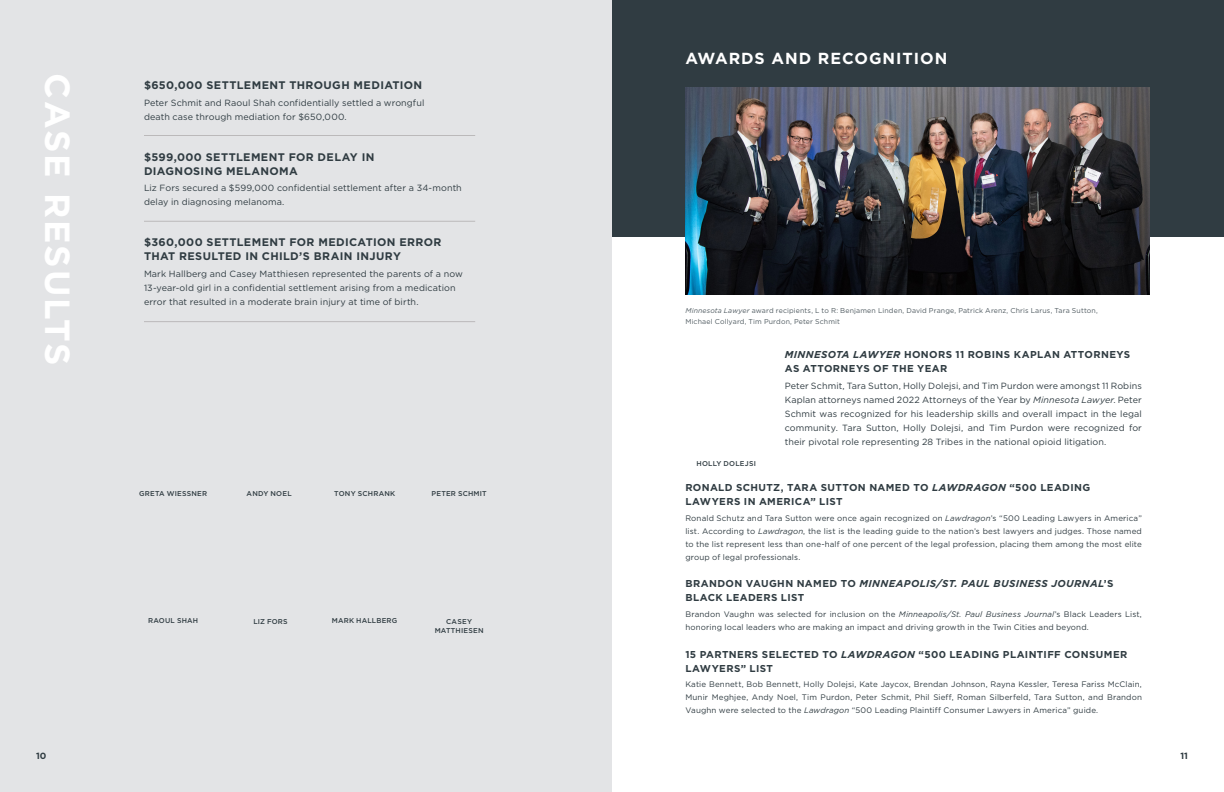
<style>
.page{position:relative;width:1224px;height:792px;background:#fff}
.page>*{position:absolute;margin:0;border:0;box-sizing:border-box;transform-origin:0 0}
.t1{font:700 35px "Gotham";letter-spacing:.06em;color:#fff}
.t2{font:700 16px "Gotham";letter-spacing:.06em;color:#fff}
.t3{font:700 11px/14px "Gotham";letter-spacing:.035em;color:#303c42}
.t4{font:700 10px/14px "Gotham";letter-spacing:.04em;color:#303c42}
.t5{font:9px/14px "Gotham";letter-spacing:.01em;color:#303c42}
.t6{font:700 9px "Gotham";color:#303c42}
.t7{font:8px/13px "Gotham";letter-spacing:.015em;color:#303c42;text-align:justify}
.t8{font:7px/11px "Gotham";letter-spacing:.02em;color:#4f5a60}
.t9{font:500 7px/9px "Gotham";letter-spacing:.03em;color:#303c42;text-align:center}
.s1{font-style:italic}
</style>
<div class="page">
<div style="left:612px;top:0;width:612px;height:237px;background:#303c42"></div>
<div style="left:0;top:0;width:612px;height:792px;background:#e3e4e6"></div>
<img style="left:685px;top:87px;width:465px;height:207px">
<hr style="left:144px;top:135px;width:331px;height:1px;background:#bbb9ba">
<hr style="left:144px;top:221px;width:331px;height:1px;background:#bbb9ba">
<hr style="left:144px;top:321px;width:331px;height:1px;background:#bbb9ba">
<h1 class="t1" style="left:81px;top:73px;width:294px;rotate:90deg">CASE RESULTS</h1>
<h3 class="t3" style="left:144px;top:78px;width:280px">$650,000 SETTLEMENT THROUGH MEDIATION</h3>
<p class="t5" style="left:144px;top:95px;width:282px">Peter Schmit and Raoul Shah confidentially settled a wrongful death case through mediation for $650,000.</p>
<h3 class="t3" style="left:144px;top:150px;width:232px">$599,000 SETTLEMENT FOR DELAY IN<br>DIAGNOSING MELANOMA</h3>
<p class="t5" style="left:144px;top:181px;width:319px">Liz Fors secured a $599,000 confidential settlement after a 34-month delay in diagnosing melanoma.</p>
<h3 class="t3" style="left:144px;top:235px;width:299px">$360,000 SETTLEMENT FOR MEDICATION ERROR<br>THAT RESULTED IN CHILD’S BRAIN INJURY</h3>
<p class="t5" style="left:144px;top:267px;width:320px">Mark Hallberg and Casey Matthiesen represented the parents of a now<br>13-year-old girl in a confidential settlement arising from a medication error that resulted in a moderate brain injury at time of birth.</p>
<p class="t9" style="left:139px;top:488px;width:70px">GRETA WIESSNER</p>
<p class="t9" style="left:247px;top:488px;width:47px">ANDY NOEL</p>
<p class="t9" style="left:334px;top:488px;width:62px">TONY SCHRANK</p>
<p class="t9" style="left:432px;top:488px;width:57px">PETER SCHMIT</p>
<p class="t9" style="left:148px;top:616px;width:52px">RAOUL SHAH</p>
<p class="t9" style="left:332px;top:616px;width:67px">MARK HALLBERG</p>
<p class="t9" style="left:253px;top:617px;width:36px">LIZ FORS</p>
<p class="t9" style="left:435px;top:617px;width:50px">CASEY<br>MATTHIESEN</p>
<h2 class="t2" style="left:685px;top:47px;width:263px">AWARDS AND RECOGNITION</h2>
<p class="t8" style="left:685px;top:305px;width:414px"><span class="s1">Minnesota Lawyer</span> award recipients, L to R: Benjamen Linden, David Prange, Patrick Arenz, Chris Larus, Tara Sutton,<br>Michael Collyard, Tim Purdon, Peter Schmit</p>
<p class="t9" style="left:697px;top:459px;width:61px">HOLLY DOLEJSI</p>
<p class="t4" style="left:785px;top:347px;width:347px"><span class="s1">MINNESOTA LAWYER</span> HONORS 11 ROBINS KAPLAN ATTORNEYS<br>AS ATTORNEYS OF THE YEAR</p>
<p class="t5" style="left:785px;top:378px;width:359px;text-align:justify">Peter Schmit, Tara Sutton, Holly Dolejsi, and Tim Purdon were amongst 11 Robins Kaplan attorneys named 2022 Attorneys of the Year by <span class="s1">Minnesota Lawyer</span>. Peter Schmit was recognized for his leadership skills and overall impact in the legal community. Tara Sutton, Holly Dolejsi, and Tim Purdon were recognized for their pivotal role representing 28 Tribes in the national opioid litigation.</p>
<p class="t4" style="left:685px;top:480px;width:406px">RONALD SCHUTZ, TARA SUTTON NAMED TO <span class="s1">LAWDRAGON</span> “500 LEADING<br>LAWYERS IN AMERICA” LIST</p>
<p class="t7" style="left:685px;top:511px;width:458px">Ronald Schutz and Tara Sutton were once again recognized on <span class="s1">Lawdragon</span>’s “500 Leading Lawyers in America” list. According to <span class="s1">Lawdragon</span>, the list is the leading guide to the nation’s best lawyers and judges. Those named to the list represent less than one-half of one percent of the legal profession, placing them among the most elite group of legal professionals.</p>
<p class="t4" style="left:685px;top:577px;width:430px">BRANDON VAUGHN NAMED TO <span class="s1">MINNEAPOLIS/ST. PAUL BUSINESS JOURNAL</span>’S<br>BLACK LEADERS LIST</p>
<p class="t7" style="left:685px;top:608px;width:458px">Brandon Vaughn was selected for inclusion on the <span class="s1">Minneapolis/St. Paul Business Journal</span>’s Black Leaders List, honoring local leaders who are making an impact and driving growth in the Twin Cities and beyond.</p>
<p class="t4" style="left:685px;top:647px;width:443px">15 PARTNERS SELECTED TO <span class="s1">LAWDRAGON</span> “500 LEADING PLAINTIFF CONSUMER<br>LAWYERS” LIST</p>
<p class="t7" style="left:685px;top:678px;width:458px">Katie Bennett, Bob Bennett, Holly Dolejsi, Kate Jaycox, Brendan Johnson, Rayna Kessler, Teresa Fariss McClain, Munir Meghjee, Andy Noel, Tim Purdon, Peter Schmit, Phil Sieff, Roman Silberfeld, Tara Sutton, and Brandon Vaughn were selected to the <span class="s1">Lawdragon</span> “500 Leading Plaintiff Consumer Lawyers in America” guide.</p>
<p class="t6" style="left:36px;top:750px;width:12px">10</p>
<p class="t6" style="left:1180px;top:750px;width:9px">11</p>
</div>
